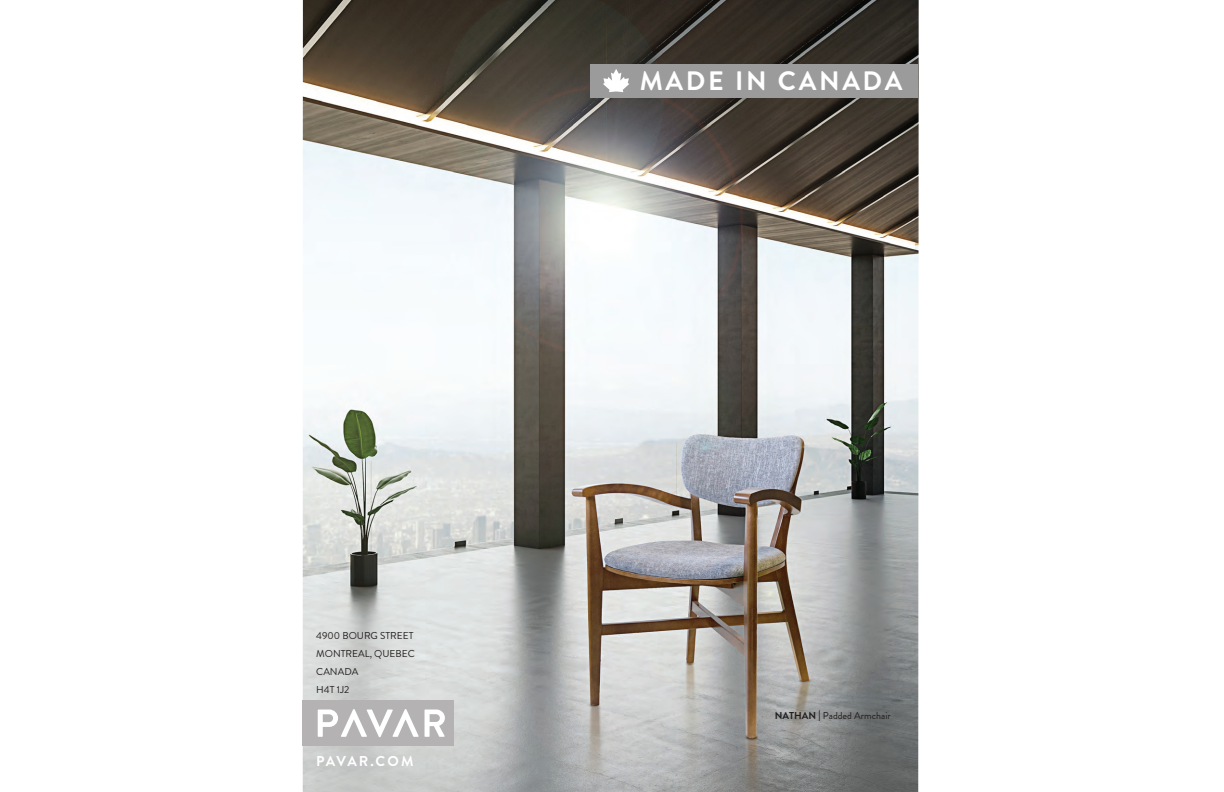
<style>
.page{position:relative;width:1224px;height:792px;background:#fff}
.page>*{position:absolute;margin:0;border:0;box-sizing:border-box;transform-origin:0 0}
.t1{font:700 26.6px "Brandon Grotesque";letter-spacing:.1em;color:#fff}
.t2{font:700 14.3px "Brandon Grotesque";letter-spacing:.12em;color:#fff}
.t3{font:10px/18px "Brandon Grotesque";color:#211e1e}
.s1{font-weight:700}
.s2{font-size:15.4px}
</style>
<div class="page">
<img style="left:303px;top:0;width:616px;height:792px">
<div style="left:302px;top:700px;width:152px;height:45px;background:#b4b2b2"></div>
<svg style="left:425px;top:710px;width:20px;height:27px"></svg>
<svg style="left:318px;top:709px;width:101px;height:28px"></svg>
<div style="left:590px;top:64px;width:328px;height:34px;background:#9b9b9b"></div>
<svg style="left:603px;top:69px;width:26px;height:23px"></svg>
<p class="t3" style="left:316px;top:627px;width:100px">4900 BOURG STREET<br>MONTREAL, QUEBEC<br>CANADA<br>H4T 1J2</p>
<h2 class="t2" style="left:316px;top:751px;width:99px">PAVAR.COM</h2>
<h1 class="t1" style="left:640px;top:62px;width:264px">MADE IN CANADA</h1>
<p class="t3" style="left:775px;top:706px;width:117px"><span class="s1">NATHAN</span> <span class="s2">l</span> Padded Armchair</p>
</div>
